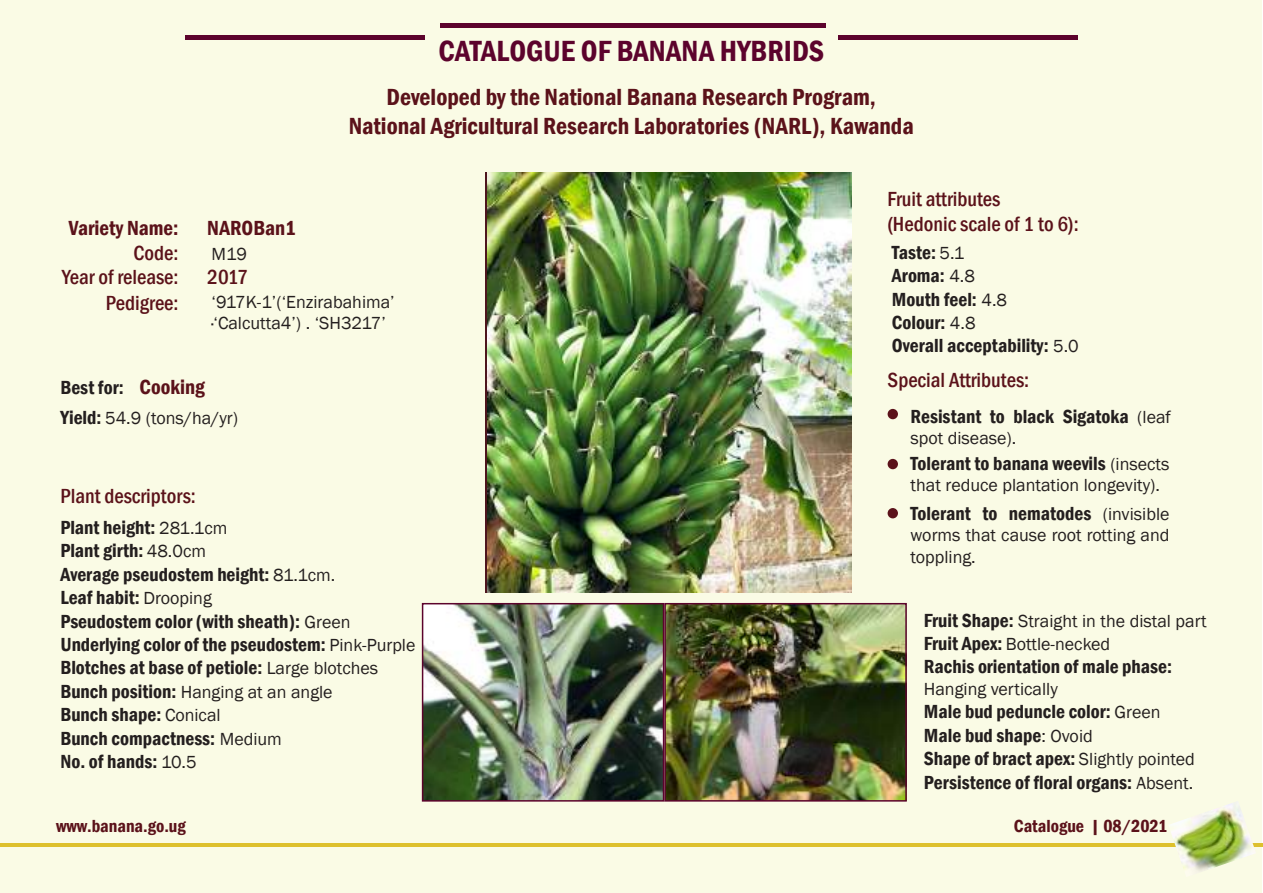
<style>
.page{position:relative;width:1263px;height:893px;background:#fff}
.page>*{position:absolute;margin:0;border:0;box-sizing:border-box;transform-origin:0 0}
.t1{font:600 condensed 30px "Franklin Gothic";color:#5c032c}
.t2{font:600 condensed 24px/28.8px "Franklin Gothic";color:#5b121a;text-align:center}
.t3{font:500 condensed 21px/25.2px "Franklin Gothic";color:#5b121a}
.t4{font:600 condensed 21px "Franklin Gothic";color:#5b121a}
.t5{font:600 condensed 19.5px/23.4px "Franklin Gothic";color:#241f1f}
.t6{font:18px/21.6px "Franklin Gothic";color:#241f1f}
.t7{font:600 condensed 18px "Franklin Gothic";color:#5b121a}
.s1{font-weight:400;font-stretch:normal;font-size:18px}
.s2{font-size:21px;color:#5b121a}
.s3{font-weight:600;font-stretch:condensed;font-size:19.5px}
</style>
<div class="page">
<div style="left:0;top:0;width:15px;height:893px;background:#fafbe5"></div>
<div style="left:1px;top:0;width:1261px;height:893px;background:#fafbe5"></div>
<img style="left:487px;top:172px;width:364px;height:421px">
<div style="left:185px;top:35px;width:239px;height:5px;background:#5c032c"></div>
<div style="left:839px;top:35px;width:239px;height:5px;background:#5c032c"></div>
<hr style="left:440px;top:24px;width:385px;height:4px;background:#5c032c">
<div style="left:887px;top:409px;width:11px;height:10px;background:#5b121a;border-radius:50%"></div>
<div style="left:887px;top:459px;width:11px;height:10px;background:#5b121a;border-radius:50%"></div>
<div style="left:887px;top:508px;width:11px;height:10px;background:#5b121a;border-radius:50%"></div>
<hr style="left:0;top:843px;width:1263px;height:4px;background:#ddc02d">
<img style="left:1169px;top:802px;width:87px;height:70px">
<img style="left:425px;top:606px;width:236px;height:193px">
<div style="left:422px;top:603px;width:242px;height:199px;border:2px solid #5c032c"></div>
<img style="left:667px;top:606px;width:237px;height:193px">
<div style="left:664px;top:603px;width:243px;height:199px;border:2px solid #5c032c"></div>
<h1 class="t1" style="left:438px;top:31px;width:387px">CATALOGUE OF BANANA HYBRIDS</h1>
<p class="t2" style="left:349px;top:83px;width:567px">Developed by the National Banana Research Program,<br>National Agricultural Research Laboratories (NARL), Kawanda</p>
<p class="t4" style="left:69px;top:214px;width:111px">Variety Name:</p>
<p class="t4" style="left:207px;top:214px;width:90px">NAROBan1</p>
<p class="t3" style="left:887px;top:186px;width:193px">Fruit attributes<br>(Hedonic scale of 1 to 6):</p>
<p class="t3" style="left:62px;top:240px;width:118px;line-height:24.6px;text-align:right">Code:<br>Year of release:</p>
<p class="t3" style="left:106px;top:290px;width:74px">Pedigree:</p>
<p class="t6" style="left:212px;top:243px;width:37px">M19</p>
<p class="t3" style="left:207px;top:265px;width:42px">2017</p>
<p class="t6" style="left:212px;top:291px;width:185px">‘917K-1’(‘Enzirabahima’ ·‘Calcutta4’) . ‘SH3217’</p>
<p class="t5" style="left:892px;top:240px;width:188px">Taste: <span class="s1">5.1<br></span>Aroma: <span class="s1">4.8<br></span>Mouth feel: <span class="s1">4.8<br></span>Colour: <span class="s1">4.8<br></span>Overall acceptability: <span class="s1">5.0</span></p>
<p class="t5" style="left:60px;top:376px;width:146px">Best for: <span class="s2">Cooking</span></p>
<p class="t6" style="left:60px;top:408px;width:179px"><span class="s3">Yield:</span> 54.9 (tons/ha/yr)</p>
<p class="t3" style="left:60px;top:483px;width:137px">Plant descriptors:</p>
<p class="t5" style="left:60px;top:516px;width:357px">Plant height: <span class="s1">281.1cm<br></span>Plant girth: <span class="s1">48.0cm<br></span>Average pseudostem height: <span class="s1">81.1cm.<br></span>Leaf habit: <span class="s1">Drooping<br></span>Pseudostem color (with sheath): <span class="s1">Green </span>Underlying color of the pseudostem: <span class="s1">Pink-Purple </span>Blotches at base of petiole: <span class="s1">Large blotches</span></p>
<p class="t6" style="left:60px;top:681px;width:274px"><span class="s3">Bunch position:</span> Hanging at an angle</p>
<p class="t5" style="left:60px;top:703px;width:223px">Bunch shape: <span class="s1">Conical<br></span>Bunch compactness: <span class="s1">Medium<br></span>No. of hands: <span class="s1">10.5</span></p>
<p class="t3" style="left:887px;top:368px;width:143px">Special Attributes:</p>
<p class="t5" style="left:910px;top:404px;width:262px">Resistant to black Sigatoka <span class="s1">(leaf</span></p>
<p class="t6" style="left:910px;top:428px;width:107px">spot disease).</p>
<p class="t5" style="left:910px;top:451px;width:260px">Tolerant to banana weevils <span class="s1">(insects</span></p>
<p class="t6" style="left:910px;top:475px;width:251px">that reduce plantation longevity).</p>
<p class="t5" style="left:910px;top:501px;width:260px">Tolerant to nematodes <span class="s1">(invisible</span></p>
<p class="t6" style="left:910px;top:525px;width:260px">worms that cause root rotting and toppling.</p>
<p class="t6" style="left:924px;top:609px;width:284px;line-height:23.4px"><span class="s3">Fruit Shape:</span> Straight in the distal part<br><span class="s3">Fruit Apex:</span> Bottle-necked</p>
<p class="t5" style="left:924px;top:655px;width:250px">Rachis orientation of male phase:</p>
<p class="t6" style="left:924px;top:678px;width:135px">Hanging vertically</p>
<p class="t5" style="left:924px;top:700px;width:272px">Male bud peduncle color: <span class="s1">Green<br></span>Male bud shape<span class="s1">: Ovoid<br></span>Shape of bract apex: <span class="s1">Slightly pointed<br></span>Persistence of floral organs: <span class="s1">Absent.</span></p>
<p class="t7" style="left:56px;top:814px;width:131px">www.banana.go.ug</p>
<p class="t7" style="left:1014px;top:814px;width:155px">Catalogue | 08/2021</p>
</div>
